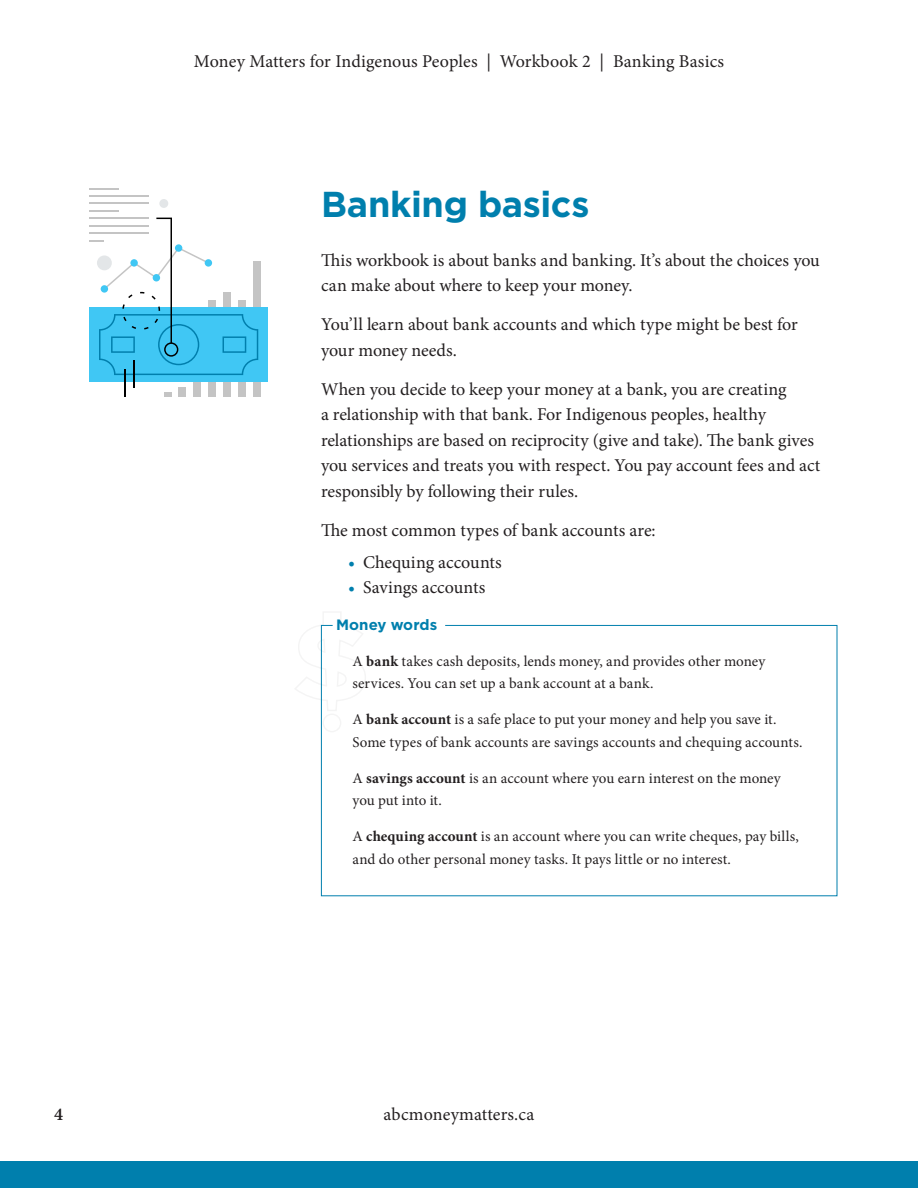
<style>
.page{position:relative;width:918px;height:1188px;background:#fff}
.page>*{position:absolute;margin:0;border:0;box-sizing:border-box;transform-origin:0 0}
.t1{font:700 36px "Gotham";letter-spacing:-.01em;color:#007fad}
.t2{font:18px/25.5px "Minion Pro";color:#231f20}
.t3{font:18px "Minion Pro Semibold Capt";color:#231f20}
.t4{font:15px/22.5px "Minion Pro";color:#231f20}
.t5{font:700 15px "Gotham";letter-spacing:.005em;color:#007fad}
.s1{color:#007fad}
.s2{font-weight:700}
</style>
<div class="page">
<div style="left:0;top:1161px;width:918px;height:27px;background:#007fad"></div>
<svg style="left:295px;top:612px;width:46px;height:100px"></svg>
<svg style="left:321px;top:625px;width:517px;height:272px"></svg>
<svg style="left:164px;top:392px;width:7px;height:5px"></svg>
<div style="left:179px;top:388px;width:7px;height:9px;background:#c4c4c4"></div>
<div style="left:194px;top:382px;width:7px;height:15px;background:#c4c4c4"></div>
<div style="left:209px;top:300px;width:7px;height:97px;background:#c4c4c4"></div>
<div style="left:223px;top:293px;width:8px;height:104px;background:#c4c4c4"></div>
<div style="left:238px;top:300px;width:7px;height:97px;background:#c4c4c4"></div>
<div style="left:253px;top:261px;width:7px;height:136px;background:#c4c4c4"></div>
<div style="left:90px;top:307px;width:178px;height:75px;background:#40c7f4"></div>
<svg style="left:90px;top:188px;width:29px;height:1px"></svg>
<hr style="left:90px;top:195px;width:59px;height:2px;background:#c4c4c4">
<hr style="left:90px;top:203px;width:59px;height:1px;background:#c4c4c4">
<hr style="left:90px;top:210px;width:29px;height:2px;background:#c4c4c4">
<hr style="left:124px;top:369px;width:2px;height:28px;background:#000">
<hr style="left:133px;top:361px;width:2px;height:27px;background:#000">
<div style="left:159px;top:199px;width:9px;height:9px;background:#e3e6e8;border-radius:50%"></div>
<svg style="left:90px;top:218px;width:168px;height:157px"></svg>
<p class="t2" style="left:194px;top:49px;width:532px">Money Matters for Indigenous Peoples | Workbook 2 | Banking Basics</p>
<p class="t1" style="left:321px;top:180px;width:270px">Banking basics</p>
<p class="t2" style="left:321px;top:247px;width:500px">This workbook is about banks and banking. It’s about the choices you can make about where to keep your money.</p>
<p class="t2" style="left:321px;top:312px;width:478px">You’ll learn about bank accounts and which type might be best for your money needs.</p>
<p class="t2" style="left:321px;top:376px;width:501px">When you decide to keep your money at a bank, you are creating<br>a relationship with that bank. For Indigenous peoples, healthy relationships are based on reciprocity (give and take). The bank gives you services and treats you with respect. You pay account fees and act responsibly by following their rules.</p>
<p class="t2" style="left:321px;top:517px;width:336px">The most common types of bank accounts are:</p>
<p class="t2" style="left:348px;top:549px;width:155px"><span class="s1">•</span> Chequing accounts</p>
<p class="t2" style="left:348px;top:575px;width:139px"><span class="s1">•</span> Savings accounts</p>
<p class="t5" style="left:336px;top:615px;width:103px">Money words</p>
<p class="t4" style="left:353px;top:650px;width:414px">A <span class="s2">bank</span> takes cash deposits, lends money, and provides other money services. You can set up a bank account at a bank.</p>
<p class="t4" style="left:353px;top:709px;width:451px">A <span class="s2">bank account</span> is a safe place to put your money and help you save it.<br>Some types of bank accounts are savings accounts and chequing accounts.</p>
<p class="t4" style="left:353px;top:767px;width:430px">A <span class="s2">savings account</span> is an account where you earn interest on the money you put into it.</p>
<p class="t4" style="left:353px;top:826px;width:448px">A <span class="s2">chequing account</span> is an account where you can write cheques, pay bills, and do other personal money tasks. It pays little or no interest.</p>
<p class="t3" style="left:54px;top:1102px;width:10px">4</p>
<p class="t2" style="left:384px;top:1102px;width:152px">abcmoneymatters.ca</p>
</div>
